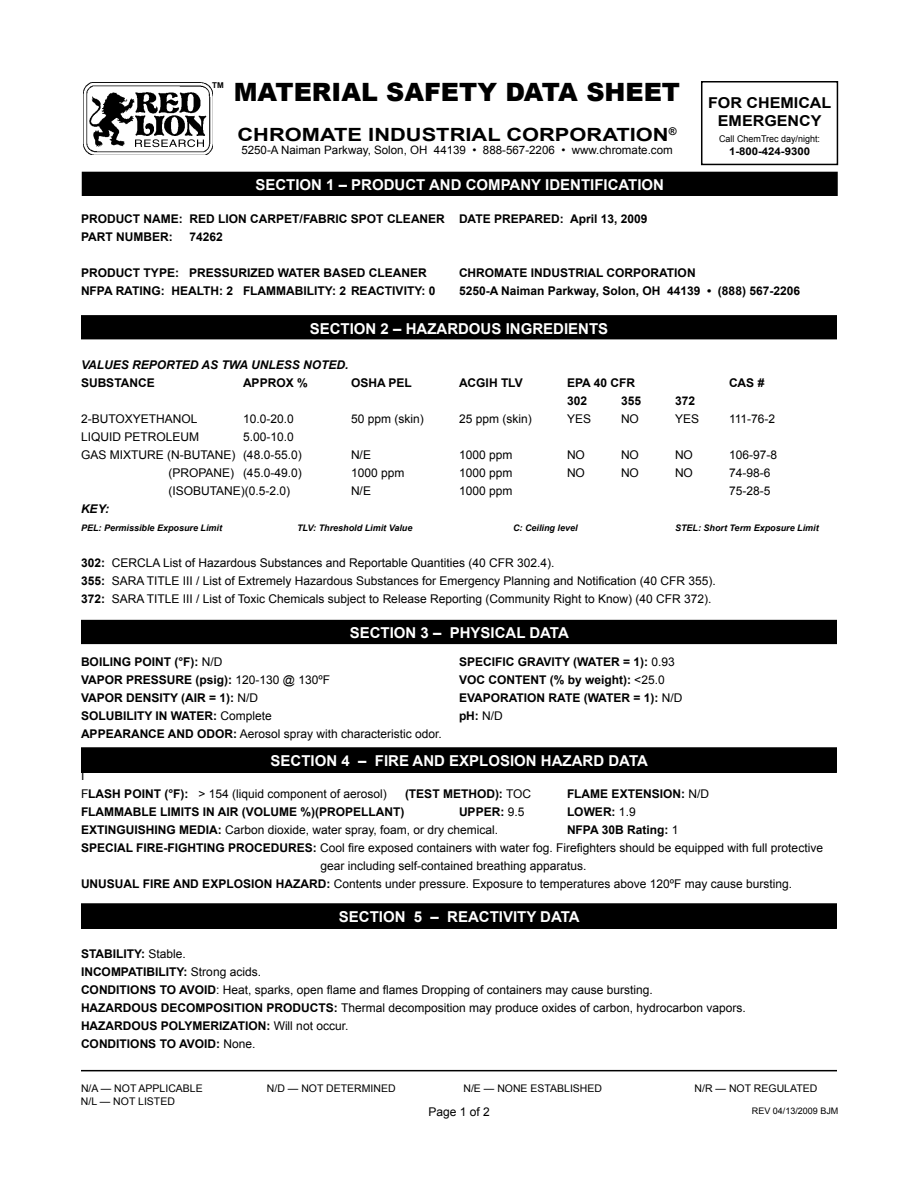
<style>
.page{position:relative;width:918px;height:1188px;background:#fff}
.page>*{position:absolute;margin:0;border:0;box-sizing:border-box;transform-origin:0 0}
.t1{font:900 25.2px "Arial";color:#000}
.t2{font:700 18.15px "Arial";color:#000;scale:1.2 1}
.t3{font:700 15px "Arial";color:#fff}
.t4{font:700 15px/18px "Arial";color:#000;text-align:center;scale:1.07 1}
.t5{font:12px/18px "Arial";color:#000}
.t6{font:700 12px/18px "Arial";color:#000}
.t7{font:italic 700 12px "Arial";color:#000}
.t8{font:11.55px "Arial";color:#000}
.t9{font:700 10.65px "Arial";color:#000;scale:1.07 1}
.t10{font:10.5px "Arial";color:#000}
.t11{font:9.3px "Arial";color:#000}
.t12{font:italic 700 9px "Arial";color:#000}
.t13{font:9px "Arial";color:#000}
.t14{font:700 8.1px "Arial";color:#000}
.s1{font-weight:700}
.s2{font-weight:400}
</style>
<div class="page">
<hr style="left:81px;top:1070px;width:756px;height:1px;background:#000">
<img style="left:83px;top:83px;width:130px;height:72px">
<div style="left:701px;top:81px;width:137px;height:84px;border:2px solid #000"></div>
<svg style="left:135px;top:139px;width:69px;height:8px"></svg>
<div style="left:82px;top:172px;width:755px;height:23px;background:#000"></div>
<div style="left:82px;top:172px;width:756px;height:24px;border:2px solid #000"></div>
<div style="left:82px;top:316px;width:754px;height:23px;background:#000"></div>
<div style="left:81px;top:315px;width:756px;height:24px;border:2px solid #000"></div>
<div style="left:82px;top:621px;width:754px;height:22px;background:#000"></div>
<div style="left:81px;top:620px;width:756px;height:24px;border:2px solid #000"></div>
<div style="left:82px;top:748px;width:754px;height:24px;background:#000"></div>
<div style="left:81px;top:747px;width:756px;height:26px;border:2px solid #000"></div>
<div style="left:82px;top:904px;width:754px;height:24px;background:#000"></div>
<div style="left:81px;top:903px;width:756px;height:26px;border:2px solid #000"></div>
<p class="t14" style="left:212px;top:80px;width:13px">TM</p>
<h1 class="t1" style="left:234px;top:73px;width:448px">MATERIAL SAFETY DATA SHEET</h1>
<h2 class="t2" style="left:238px;top:122px;width:367px">CHROMATE INDUSTRIAL CORPORATION<sup>®</sup></h2>
<p class="t8" style="left:241px;top:143px;width:433px">5250-A Naiman Parkway, Solon, OH 44139 • 888-567-2206 • www.chromate.com</p>
<p class="t3" style="left:255px;top:175px;width:410px">SECTION 1 – PRODUCT AND COMPANY IDENTIFICATION</p>
<p class="t4" style="left:708px;top:94px;width:117px">FOR CHEMICAL<br>EMERGENCY</p>
<p class="t11" style="left:719px;top:133px;width:102px">Call ChemTrec day/night:</p>
<p class="t9" style="left:729px;top:144px;width:77px">1-800-424-9300</p>
<p class="t6" style="left:81px;top:210px;width:365px">PRODUCT NAME: RED LION CARPET/FABRIC SPOT CLEANER<br>PART NUMBER:</p>
<p class="t6" style="left:189px;top:228px;width:35px">74262</p>
<p class="t6" style="left:81px;top:264px;width:125px">PRODUCT TYPE: PRESSURI</p>
<p class="t6" style="left:250px;top:264px;width:47px">ZED WATER</p>
<p class="t6" style="left:323px;top:264px;width:10px">BASED</p>
<p class="t6" style="left:81px;top:264px;width:356px;text-indent:288px">CLEANER<br>NFPA RATING: HEALTH: 2 FLAMMABILITY: 2 REACTIVITY: 0</p>
<p class="t6" style="left:459px;top:210px;width:190px">DATE PREPARED: APRIL 13, 2009</p>
<p class="t6" style="left:459px;top:264px;width:343px">CHROMATE INDUSTRIAL CORPORATION<br>5250-A NAIMAN PARKWAY, SOLON, OH 44139 • (888) 567-2206</p>
<p class="t3" style="left:310px;top:318px;width:300px">SECTION 2 – HAZARDOUS INGREDIENTS</p>
<p class="t7" style="left:81px;top:357px;width:269px">Values reported as TWA unless noted.</p>
<p class="t6" style="left:81px;top:374px;width:75px">SUBSTANCE</p>
<p class="t6" style="left:243px;top:374px;width:66px">APPROX %</p>
<p class="t6" style="left:351px;top:374px;width:62px">OSHA PEL</p>
<p class="t6" style="left:459px;top:374px;width:65px">ACGIH TLV</p>
<p class="t6" style="left:567px;top:374px;width:70px">EPA 40 CFR</p>
<p class="t6" style="left:729px;top:374px;width:37px">CAS #</p>
<p class="t6" style="left:567px;top:392px;width:22px">302</p>
<p class="t6" style="left:621px;top:392px;width:22px">355</p>
<p class="t6" style="left:675px;top:392px;width:22px">372</p>
<p class="t5" style="left:81px;top:410px;width:28px">2-Buto</p>
<p class="t5" style="left:125px;top:410px;width:25px">xyethanol</p>
<p class="t5" style="left:243px;top:410px;width:52px">10.0-20.0</p>
<p class="t5" style="left:351px;top:410px;width:74px">50 ppm (skin)</p>
<p class="t5" style="left:459px;top:410px;width:97px">25 ppm (skin) Y</p>
<p class="t5" style="left:575px;top:410px;width:18px">ES</p>
<p class="t5" style="left:621px;top:410px;width:43px">NO Y</p>
<p class="t5" style="left:683px;top:410px;width:18px">ES</p>
<p class="t5" style="left:729px;top:410px;width:48px">111-76-2</p>
<p class="t5" style="left:81px;top:428px;width:27px">Liquid</p>
<p class="t5" style="left:124px;top:428px;width:18px">Petroleum</p>
<p class="t5" style="left:243px;top:428px;width:52px">5.00-10.0</p>
<p class="t5" style="left:81px;top:446px;width:59px">Gas Mixture</p>
<p class="t5" style="left:167px;top:446px;width:34px">(n-Butane</p>
<p class="t5" style="left:231px;top:446px;width:72px">) (48.0-55.0)</p>
<p class="t5" style="left:351px;top:446px;width:22px">N/E</p>
<p class="t5" style="left:459px;top:446px;width:55px">1000 ppm</p>
<p class="t5" style="left:567px;top:446px;width:19px">NO</p>
<p class="t5" style="left:621px;top:446px;width:19px">NO</p>
<p class="t5" style="left:675px;top:446px;width:19px">NO</p>
<p class="t5" style="left:729px;top:446px;width:50px">106-97-8</p>
<p class="t5" style="left:168px;top:464px;width:22px">(Propane</p>
<p class="t5" style="left:230px;top:464px;width:73px">) (45.0-49.0)</p>
<p class="t5" style="left:351px;top:464px;width:55px">1000 ppm</p>
<p class="t5" style="left:459px;top:464px;width:55px">1000 ppm</p>
<p class="t5" style="left:567px;top:464px;width:19px">NO</p>
<p class="t5" style="left:621px;top:464px;width:19px">NO</p>
<p class="t5" style="left:675px;top:464px;width:19px">NO</p>
<p class="t5" style="left:729px;top:464px;width:43px">74-98-6</p>
<p class="t5" style="left:168px;top:482px;width:17px">(Isobutane</p>
<p class="t5" style="left:241px;top:482px;width:51px">)(0.5-2.0)</p>
<p class="t5" style="left:351px;top:482px;width:22px">N/E</p>
<p class="t5" style="left:459px;top:482px;width:55px">1000 ppm</p>
<p class="t5" style="left:729px;top:482px;width:43px">75-28-5</p>
<p class="t7" style="left:81px;top:501px;width:30px">Key:</p>
<p class="t12" style="left:81px;top:522px;width:7px">PEL</p>
<p class="t12" style="left:99px;top:522px;width:132px">: Permissible Exposure Limit TL</p>
<p class="t12" style="left:308px;top:522px;width:106px">V: Threshold Limit Value</p>
<p class="t12" style="left:513px;top:522px;width:75px">C: Ceiling level STEL</p>
<p class="t12" style="left:698px;top:522px;width:123px">: Short Term Exposure Limit</p>
<p class="t5" style="left:81px;top:554px;width:636px"><span class="s1">302:</span> CERCLA List of Hazardous Substances and Reportable Quantities (40 CFR 302.4).<br><span class="s1">355:</span> SARA TITLE III / List of Extremely Hazardous Substances for Emergency Planning and Notification (40 CFR 355).<br><span class="s1">372:</span> SARA TITLE III / List of Toxic Chemicals subject to Release Reporting (Community Right to Know) (40 CFR 372).</p>
<p class="t3" style="left:350px;top:623px;width:221px">SECTION 3 – PHYSICAL DATA</p>
<p class="t6" style="left:81px;top:653px;width:143px">BOILING POINT (°F): <span class="s2">N/D</span></p>
<p class="t6" style="left:459px;top:653px;width:217px">SPECIFIC GRAVITY (WATER = 1): <span class="s2">0.93</span></p>
<p class="t6" style="left:81px;top:671px;width:251px">VAPOR PRESSURE (PSIG): <span class="s2">120-130 @ 130ºF</span></p>
<p class="t6" style="left:459px;top:671px;width:207px">VOC CONTENT (% BY WEIGHT): <span class="s2">&lt;25.0</span></p>
<p class="t6" style="left:81px;top:689px;width:179px">VAPOR DENSITY (AIR = 1): <span class="s2">N/D</span></p>
<p class="t6" style="left:459px;top:689px;width:225px">EVAPORATION RATE (WATER = 1): <span class="s2">N/D</span></p>
<p class="t6" style="left:81px;top:707px;width:192px">SOLUBILITY IN WATER: <span class="s2">Complete</span></p>
<p class="t6" style="left:459px;top:707px;width:45px">PH: <span class="s2">N/D</span></p>
<p class="t5" style="left:81px;top:725px;width:362px"><span class="s1">APPEARANCE AND ODOR:</span> Aerosol spray with characteristic odor.</p>
<p class="t3" style="left:271px;top:751px;width:379px">SECTION 4 – FIRE AND EXPLOSION HAZARD DATA</p>
<p class="t5" style="left:81px;top:767px;width:307px">I<br>F<span class="s1">LASH POINT (°F):</span> &gt; 154 (liquid component of aerosol)</p>
<p class="t6" style="left:405px;top:785px;width:128px">(TEST METHOD): <span class="s2">TOC</span></p>
<p class="t6" style="left:567px;top:785px;width:144px">FLAME EXTENSION: <span class="s2">N/D</span></p>
<p class="t6" style="left:81px;top:803px;width:325px">FLAMMABLE LIMITS IN AIR (VOLUME %)(PROPELLANT)</p>
<p class="t6" style="left:459px;top:803px;width:67px">UPPER: <span class="s2">9.5</span></p>
<p class="t6" style="left:567px;top:803px;width:70px">LOWER: <span class="s2">1.9</span></p>
<p class="t5" style="left:81px;top:821px;width:419px"><span class="s1">EXTINGUISHING MEDIA:</span> Carbon dioxide, water spray, foam, or dry chemical.</p>
<p class="t6" style="left:567px;top:821px;width:113px">NFPA 30B RATING: <span class="s2">1</span></p>
<p class="t5" style="left:81px;top:839px;width:744px"><span class="s1">SPECIAL FIRE-FIGHTING PROCEDURES:</span> Cool fire exposed containers with water fog. Firefighters should be equipped with full protective</p>
<p class="t5" style="left:320px;top:857px;width:268px">gear including self-contained breathing apparatus.</p>
<p class="t5" style="left:81px;top:875px;width:713px"><span class="s1">UNUSUAL FIRE AND EXPLOSION HAZARD:</span> Contents under pressure. Exposure to temperatures above 120ºF may cause bursting.</p>
<p class="t3" style="left:339px;top:907px;width:242px">SECTION 5 – REACTIVITY DATA</p>
<p class="t5" style="left:81px;top:944px;width:666px"><span class="s1">STABILITY:</span> Stable.<br><span class="s1">INCOMPATIBILITY:</span> Strong acids.<br><span class="s1">CONDITIONS TO AVOID</span>: Heat, sparks, open flame and flames Dropping of containers may cause bursting.<br><span class="s1">HAZARDOUS DECOMPOSITION PRODUCTS:</span> Thermal decomposition may produce oxides of carbon, hydrocarbon vapors.<br><span class="s1">HAZARDOUS POLYMERIZATION:</span> Will not occur.<br><span class="s1">CONDITIONS TO AVOID:</span> None.</p>
<p class="t10" style="left:81px;top:1082px;width:123px">N/A — NOT APPLICABLE</p>
<p class="t10" style="left:267px;top:1082px;width:130px">N/D — NOT DETERMINED</p>
<p class="t10" style="left:463px;top:1082px;width:140px">N/E — NONE ESTABLISHED</p>
<p class="t10" style="left:695px;top:1082px;width:124px">N/R — NOT REGULATED</p>
<p class="t10" style="left:81px;top:1094px;width:95px">N/L — NOT LISTED</p>
<p class="t13" style="left:752px;top:1105px;width:88px">REV 04/13/2009 BJM</p>
<p class="t5" style="left:428px;top:1103px;width:63px">Page 1 of 2</p>
</div>
